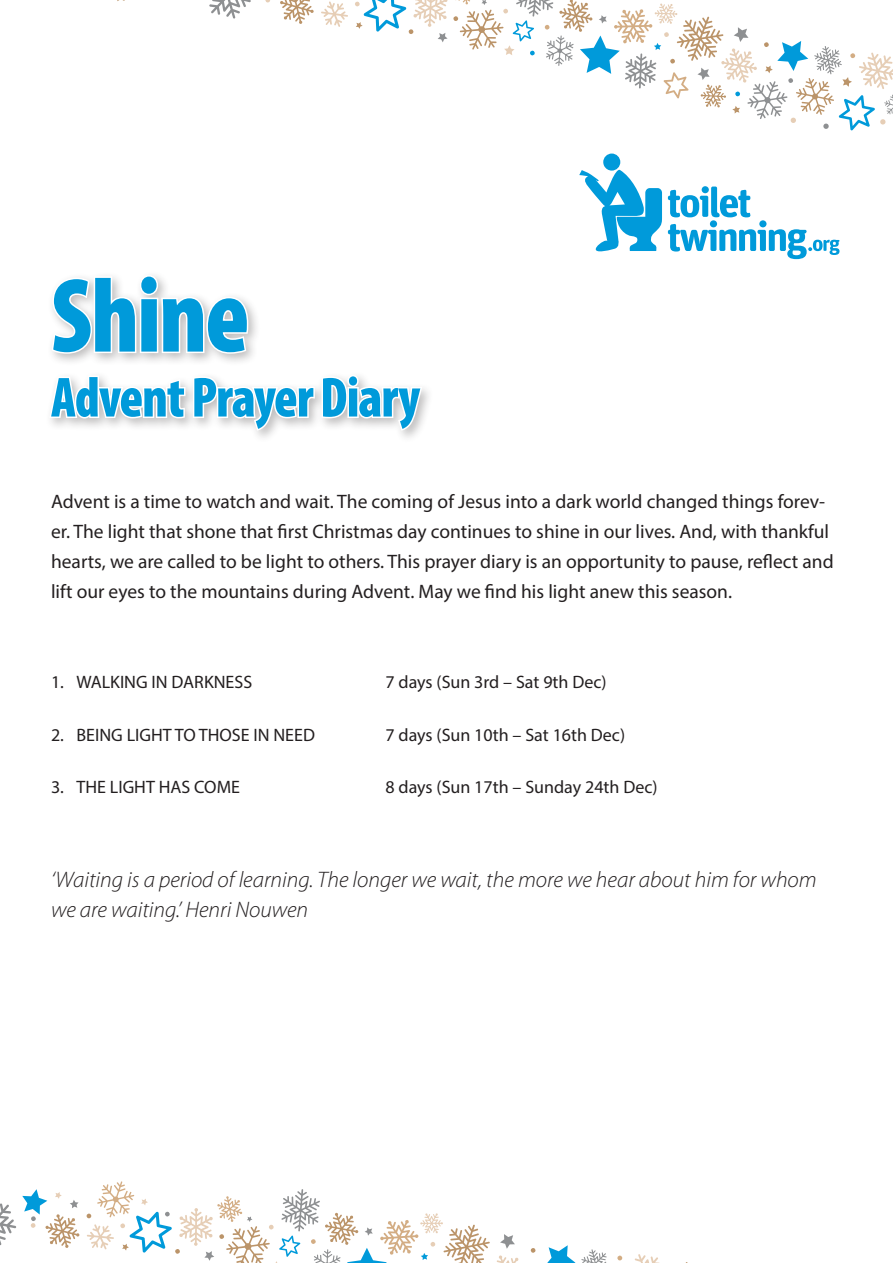
<style>
.page{position:relative;width:893px;height:1263px;background:#fff}
.page>*{position:absolute;margin:0;border:0;box-sizing:border-box;transform-origin:0 0}
.t1{font:900 condensed 106.5px "Myriad Pro";letter-spacing:-.02em;color:#009ada;scale:.94 1}
.t2{font:900 condensed 57px "Myriad Pro";letter-spacing:-.02em;color:#009ada;scale:.94 1}
.Quote_1{font:italic 300 22.5px/30px "Myriad Pro";color:#231f20}
.t3{font:19.5px/30px "Myriad Pro";color:#231f20}
.t4{font:18px "Myriad Pro";color:#231f20}
</style>
<div class="page">
<div style="left:47px;top:270px;width:214px;height:96px;background:#231f20;opacity:.3"></div>
<svg style="left:49px;top:274px;width:201px;height:81px"></svg>
<svg style="left:50px;top:376px;width:374px;height:56px"></svg>
<svg style="left:209px;top:0;width:42px;height:19px"></svg>
<svg style="left:280px;top:0;width:34px;height:24px"></svg>
<svg style="left:321px;top:1px;width:27px;height:26px"></svg>
<svg style="left:355px;top:0;width:538px;height:130px"></svg>
<svg style="left:579px;top:154px;width:83px;height:98px"></svg>
<svg style="left:668px;top:186px;width:171px;height:73px"></svg>
<svg style="left:581px;top:1249px;width:26px;height:14px"></svg>
<svg style="left:0;top:1203px;width:16px;height:42px"></svg>
<svg style="left:547px;top:1245px;width:28px;height:18px"></svg>
<svg style="left:531px;top:1248px;width:5px;height:5px"></svg>
<svg style="left:22px;top:1189px;width:58px;height:59px"></svg>
<svg style="left:617px;top:1254px;width:43px;height:9px"></svg>
<svg style="left:86px;top:1181px;width:433px;height:82px"></svg>
<p class="t1" style="left:51px;top:257px;width:213px">Shine</p>
<p class="t2" style="left:51px;top:366px;width:394px">Advent Prayer Diary</p>
<p class="t3" style="left:51px;top:486px;width:784px">Advent is a time to watch and wait. The coming of Jesus into a dark world changed things forev&shy;er. The light that shone that first Christmas day continues to shine in our lives. And, with thankful hearts, we are called to be light to others. This prayer diary is an opportunity to pause, reflect and lift our eyes to the mountains during Advent. May we find his light anew this season.</p>
<p class="t4" style="left:51px;top:671px;width:203px">1. WALKING IN DARKNESS</p>
<p class="t4" style="left:386px;top:671px;width:223px">7 days (Sun 3rd – Sat 9th Dec)</p>
<p class="t4" style="left:51px;top:724px;width:265px">2. BEING LIGHT TO THOSE IN NEED</p>
<p class="t4" style="left:386px;top:724px;width:241px">7 days (Sun 10th – Sat 16th Dec)</p>
<p class="t4" style="left:51px;top:776px;width:191px">3. THE LIGHT HAS COME</p>
<p class="t4" style="left:386px;top:776px;width:274px">8 days (Sun 17th – Sunday 24th Dec)</p>
<p class="Quote_1" style="left:51px;top:864px;width:767px">‘Waiting is a period of learning. The longer we wait, the more we hear about him for whom we are waiting.’ Henri Nouwen</p>
</div>
